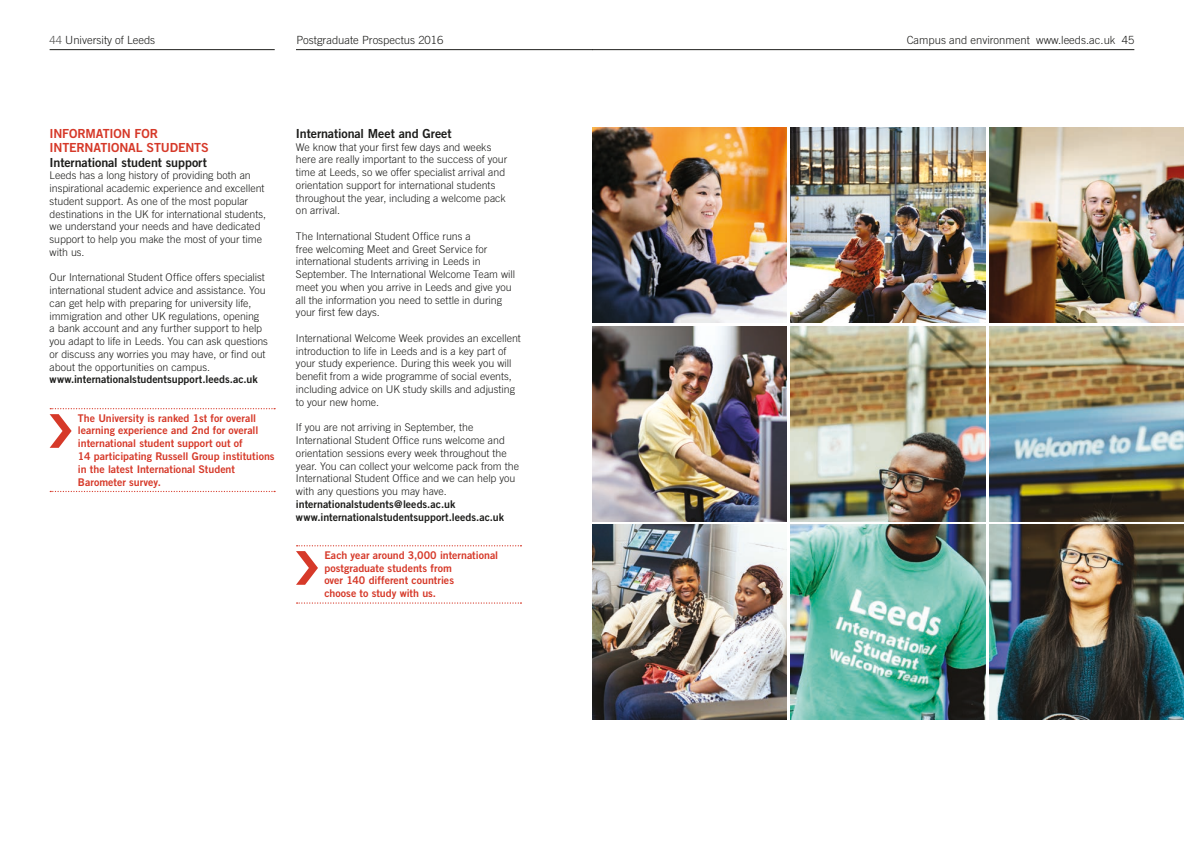
<style>
.page{position:relative;width:1184px;height:851px;background:#fff}
.page>*{position:absolute;margin:0;border:0;box-sizing:border-box;transform-origin:0 0}
.t1{font:12.5px "Trade Gothic Bold Two";letter-spacing:-.005em;color:#1d1d1b}
.t2{font:12.5px/14.4px "Trade Gothic Bold Two";letter-spacing:-.015em;color:#d63929}
.t3{font:300 11.25px "Trade Gothic";color:#1d1d1b}
.t4{font:300 10.62px/12.8px "Trade Gothic";color:#1d1d1b}
.t5{font:10.62px/12.8px "Trade Gothic Bold Two";color:#d63929}
.t6{font:10.62px/12.8px "Trade Gothic Bold Two";color:#1d1d1b}
.s1{color:#575756}
</style>
<div class="page">
<hr style="left:50px;top:49px;width:225px;height:1px;background:#1d1d1b">
<hr style="left:592px;top:49px;width:542px;height:1px;background:#1d1d1b">
<hr style="left:296px;top:49px;width:296px;height:1px;background:#1d1d1b">
<svg style="left:50px;top:491px;width:225px;height:1px"></svg>
<svg style="left:296px;top:602px;width:225px;height:1px"></svg>
<img style="left:592px;top:128px;width:195px;height:194px">
<img style="left:790px;top:128px;width:195px;height:194px">
<img style="left:989px;top:128px;width:194px;height:194px">
<img style="left:592px;top:326px;width:195px;height:195px">
<img style="left:790px;top:326px;width:195px;height:195px">
<img style="left:989px;top:326px;width:194px;height:195px">
<img style="left:790px;top:524px;width:195px;height:195px">
<img style="left:989px;top:524px;width:194px;height:195px">
<img style="left:592px;top:524px;width:195px;height:195px">
<svg style="left:50px;top:408px;width:225px;height:40px"></svg>
<svg style="left:296px;top:545px;width:225px;height:39px"></svg>
<p class="t3" style="left:50px;top:34px;width:107px"><span class="s1">44</span> University of Leeds</p>
<p class="t3" style="left:296px;top:34px;width:148px">Postgraduate Prospectus 2016</p>
<p class="t3" style="left:906px;top:34px;width:229px">Campus and environment www.leeds.ac.uk 45</p>
<p class="t2" style="left:50px;top:126px;width:161px">INFORMATION FOR<br>INTERNATIONAL STUDENTS</p>
<p class="t1" style="left:50px;top:154px;width:159px">International student support</p>
<p class="t4" style="left:50px;top:169px;width:218px">Leeds has a long history of providing both an inspirational academic experience and excellent student support. As one of the most popular destinations in the UK for international students, we understand your needs and have dedicated support to help you make the most of your time with us.</p>
<p class="t4" style="left:50px;top:271px;width:220px">Our International Student Office offers specialist international student advice and assistance. You can get help with preparing for university life, immigration and other UK regulations, opening<br>a bank account and any further support to help you adapt to life in Leeds. You can ask questions or discuss any worries you may have, or find out about the opportunities on campus.</p>
<p class="t6" style="left:50px;top:373px;width:210px">www.internationalstudentsupport.leeds.ac.uk</p>
<p class="t5" style="left:78px;top:411px;width:198px">The University is ranked 1st for overall learning experience and 2nd for overall international student support out of<br>14 participating Russell Group institutions in the latest International Student Barometer survey.</p>
<p class="t1" style="left:296px;top:125px;width:157px">International Meet and Greet</p>
<p class="t4" style="left:296px;top:140px;width:213px">We know that your first few days and weeks here are really important to the success of your time at Leeds, so we offer specialist arrival and orientation support for international students throughout the year, including a welcome pack on arrival.</p>
<p class="t4" style="left:296px;top:229px;width:220px">The International Student Office runs a<br>free welcoming Meet and Greet Service for international students arriving in Leeds in September. The International Welcome Team will meet you when you arrive in Leeds and give you all the information you need to settle in during your first few days.</p>
<p class="t4" style="left:296px;top:331px;width:226px">International Welcome Week provides an excellent introduction to life in Leeds and is a key part of your study experience. During this week you will benefit from a wide programme of social events, including advice on UK study skills and adjusting to your new home.</p>
<p class="t4" style="left:296px;top:421px;width:224px">If you are not arriving in September, the International Student Office runs welcome and orientation sessions every week throughout the year. You can collect your welcome pack from the International Student Office and we can help you with any questions you may have.</p>
<p class="t6" style="left:296px;top:497px;width:210px">internationalstudents@leeds.ac.uk www.internationalstudentsupport.leeds.ac.uk</p>
<p class="t5" style="left:324px;top:548px;width:175px">Each year around 3,000 international postgraduate students from<br>over 140 different countries<br>choose to study with us.</p>
</div>
